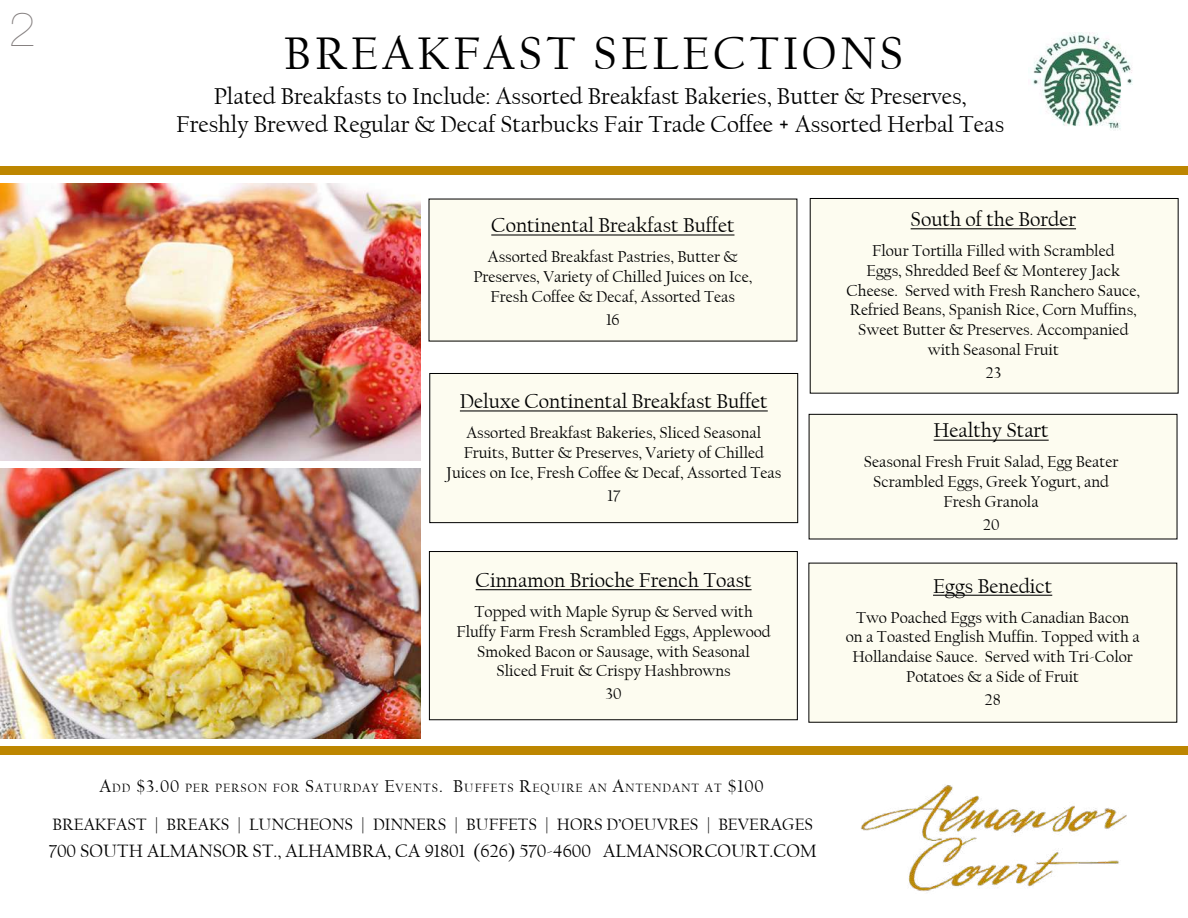
<style>
.page{position:relative;width:1188px;height:918px;background:#fff}
.page>*{position:absolute;margin:0;border:0;box-sizing:border-box;transform-origin:0 0}
.t1{font:48px "Californian FB";letter-spacing:.075em;color:#000}
.t2{font:200 48px "Helvetica Neue";color:#837e7e}
.t3{font:24px/28.8px "Californian FB";color:#000;text-align:center}
.t4{font:21px "Californian FB";color:#000}
.t5{font:18.75px "Californian FB";color:#000}
.t6{font:17.25px "Californian FB";color:#000}
.t7{font:16.5px/19.8px "Californian FB";color:#000;text-align:center}
.t8{font:12.6px "Californian FB";letter-spacing:.07em;color:#000}
.s1{font-size:18px}
</style>
<div class="page">
<div style="left:0;top:746px;width:1188px;height:9px;background:#bd8600"></div>
<div style="left:0;top:166px;width:1188px;height:9px;background:#bd8600"></div>
<img style="left:0;top:184px;width:420px;height:276px">
<img style="left:861px;top:784px;width:266px;height:107px">
<img style="left:1032px;top:33px;width:101px;height:97px">
<img style="left:0;top:469px;width:421px;height:269px">
<div style="left:809px;top:414px;width:368px;height:125px;background:#fdfcf0"></div>
<div style="left:809px;top:414px;width:368px;height:125px;border:1px solid #000"></div>
<hr style="left:934px;top:440px;width:115px;height:1px;background:#000">
<div style="left:810px;top:198px;width:368px;height:195px;background:#fdfcf0"></div>
<div style="left:810px;top:198px;width:368px;height:195px;border:1px solid #000"></div>
<hr style="left:911px;top:228px;width:165px;height:1px;background:#000">
<div style="left:809px;top:563px;width:368px;height:159px;background:#fdfcf0"></div>
<hr style="left:933px;top:595px;width:119px;height:1px;background:#000">
<div style="left:429px;top:552px;width:368px;height:168px;background:#fdfcf0"></div>
<div style="left:429px;top:551px;width:369px;height:169px;border:1px solid #000"></div>
<div style="left:430px;top:373px;width:368px;height:150px;background:#fdfcf0"></div>
<div style="left:430px;top:373px;width:368px;height:150px;border:1px solid #000"></div>
<div style="left:429px;top:199px;width:368px;height:142px;background:#fdfcf0"></div>
<hr style="left:491px;top:234px;width:243px;height:2px;background:#000">
<hr style="left:460px;top:410px;width:308px;height:1px;background:#000">
<hr style="left:476px;top:589px;width:276px;height:1px;background:#000">
<h1 class="t2" style="left:9px;top:-9px;width:28px">2</h1>
<h1 class="t1" style="left:284px;top:27px;width:621px">BREAKFAST SELECTIONS</h1>
<h2 class="t3" style="left:176px;top:82px;width:829px">Plated Breakfasts to Include: Assorted Breakfast Bakeries, Butter &amp; Preserves,<br>Freshly Brewed Regular &amp; Decaf Starbucks Fair Trade Coffee + Assorted Herbal Teas</h2>
<p class="t4" style="left:491px;top:214px;width:245px">Continental Breakfast Buffet</p>
<p class="t7" style="left:473px;top:247px;width:280px">Assorted Breakfast Pastries, Butter &amp;<br>Preserves, Variety of Chilled Juices on Ice,<br>Fresh Coffee &amp; Decaf, Assorted Teas</p>
<p class="t7" style="left:606px;top:310px;width:15px">16</p>
<p class="t4" style="left:460px;top:390px;width:309px">Deluxe Continental Breakfast Buffet</p>
<p class="t7" style="left:446px;top:423px;width:336px">Assorted Breakfast Bakeries, Sliced Seasonal<br>Fruits, Butter &amp; Preserves, Variety of Chilled<br>Juices on Ice, Fresh Coffee &amp; Decaf, Assorted Teas</p>
<p class="t7" style="left:607px;top:486px;width:14px">17</p>
<p class="t4" style="left:476px;top:569px;width:277px">Cinnamon Brioche French Toast</p>
<p class="t7" style="left:457px;top:602px;width:316px">Topped with Maple Syrup &amp; Served with Fluffy Farm Fresh Scrambled Eggs, Applewood Smoked Bacon or Sausage, with Seasonal Sliced Fruit &amp; Crispy Hashbrowns</p>
<p class="t7" style="left:606px;top:684px;width:17px">30</p>
<p class="t4" style="left:911px;top:208px;width:167px">South of the Border</p>
<p class="t7" style="left:847px;top:241px;width:295px">Flour Tortilla Filled with Scrambled<br>Eggs, Shredded Beef &amp; Monterey Jack Cheese. Served with Fresh Ranchero Sauce, Refried Beans, Spanish Rice, Corn Muffins, Sweet Butter &amp; Preserves. Accompanied with Seasonal Fruit</p>
<p class="t7" style="left:985px;top:363px;width:17px">23</p>
<p class="t4" style="left:934px;top:419px;width:117px">Healthy Start</p>
<p class="t7" style="left:864px;top:452px;width:256px">Seasonal Fresh Fruit Salad, Egg Beater<br>Scrambled Eggs, Greek Yogurt, and<br>Fresh Granola</p>
<p class="t7" style="left:983px;top:515px;width:18px">20</p>
<p class="t4" style="left:933px;top:574px;width:121px">Eggs Benedict</p>
<p class="t7" style="left:846px;top:607px;width:295px">Two Poached Eggs with Canadian Bacon on a Toasted English Muffin. Topped with a Hollandaise Sauce. Served with Tri-Color Potatoes &amp; a Side of Fruit</p>
<p class="t7" style="left:985px;top:690px;width:18px">28</p>
<p class="t8" style="left:100px;top:781px;width:666px"><span class="s1">A</span>DD <span class="s1">$3.00</span> PER PERSON FOR <span class="s1">S</span>ATURDAY <span class="s1">E</span>VENTS<span class="s1">. B</span>UFFETS <span class="s1">R</span>EQUIRE AN <span class="s1">A</span>NTENDANT AT <span class="s1">$100</span></p>
<p class="t6" style="left:52px;top:815px;width:762px">BREAKFAST | BREAKS | LUNCHEONS | DINNERS | BUFFETS | HORS D’OEUVRES | BEVERAGES</p>
<p class="t5" style="left:49px;top:841px;width:770px">700 SOUTH ALMANSOR ST., ALHAMBRA, CA 91801 (626) 570-4600 ALMANSORCOURT.COM</p>
</div>
